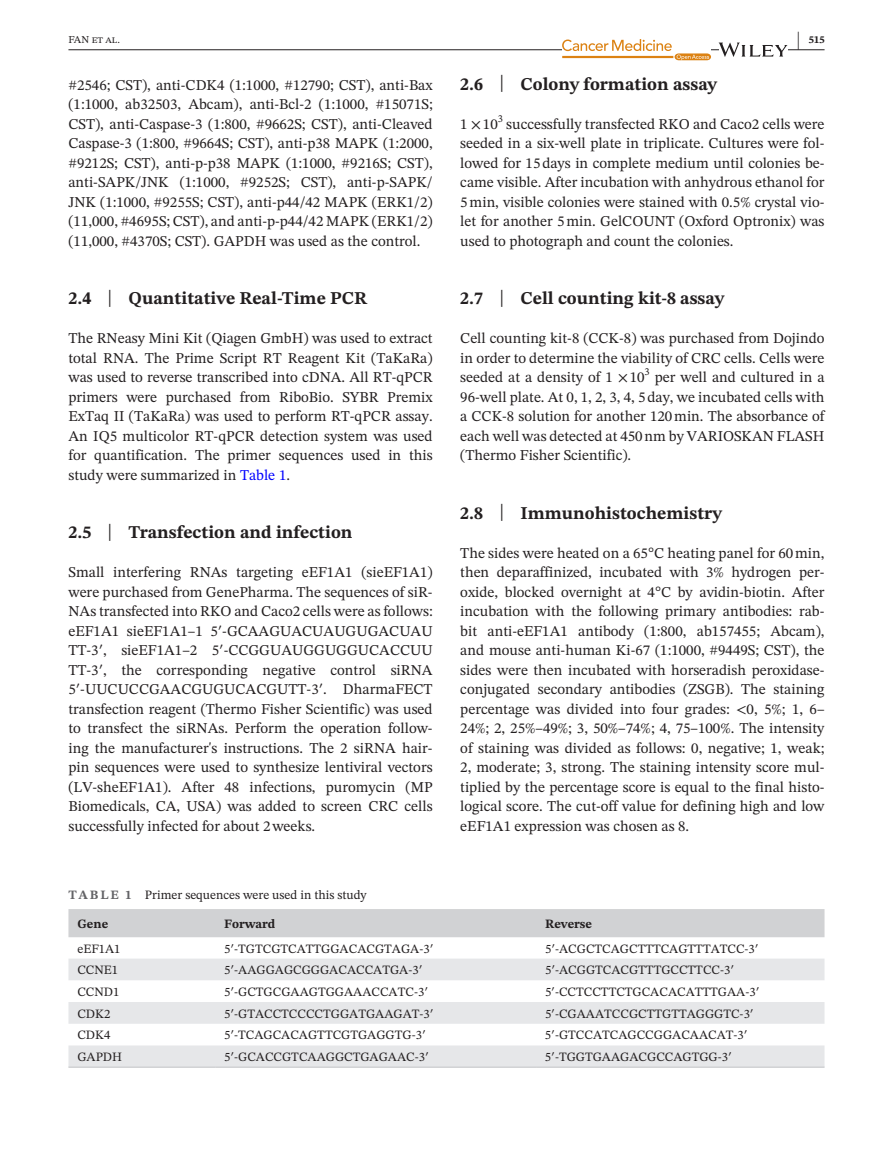
<style>
.page{position:relative;width:893px;height:1174px;background:#fff}
.page>*{position:absolute;margin:0;border:0;box-sizing:border-box;transform-origin:0 0}
.t1{font:700 21px "STIX Two Text";color:#231f20;scale:.42 1}
.t2{font:700 18px "STIX Two Text";color:#231f20}
.t3{font:15px/19.5px "STIX Two Text";color:#231f20;text-align:justify}
.t4{font:12.75px "STIX Two Text";color:#231f20}
.t5{font:700 12.75px "STIX Two Text";color:#231f20}
.t6{font:10.5px "STIX Two Text";color:#231f20}
.t7{font:700 10.5px "STIX Two Text";color:#231f20}
.s1{font-weight:400;font-size:23.7px}
.s2{color:#00f}
.s3{font-weight:700;color:#636366}
</style>
<div class="page">
<hr style="left:68px;top:49px;width:756px;height:1px;background:#231f20">
<svg style="left:562px;top:39px;width:149px;height:21px"></svg>
<svg style="left:719px;top:43px;width:68px;height:14px"></svg>
<div style="left:68px;top:909px;width:756px;height:28px;background:#d1d2d4"></div>
<svg style="left:68px;top:958px;width:756px;height:108px;fill:#e6e7e9"></svg>
<hr style="left:68px;top:1066px;width:147px;height:2px;background:#d1d2d4">
<hr style="left:215px;top:1066px;width:321px;height:2px;background:#d1d2d4">
<hr style="left:536px;top:1066px;width:288px;height:2px;background:#d1d2d4">
<h1 class="t1" style="left:797px;top:24px;width:8px">|</h1>
<p class="t6" style="left:68px;top:32px;width:53px">FAN et al.</p>
<p class="t7" style="left:809px;top:32px;width:17px">515</p>
<p class="t3" style="left:68px;top:75px;width:366px">#2546; CST), anti-CDK4 (1:1000, #12790; CST), anti-Bax (1:1000, ab32503, Abcam), anti-Bcl-2 (1:1000, #15071S; CST), anti-Caspase-3 (1:800, #9662S; CST), anti-Cleaved Caspase-3 (1:800, #9664S; CST), anti-p38 MAPK (1:2000, #9212S; CST), anti-p-p38 MAPK (1:1000, #9216S; CST), anti-SAPK/JNK (1:1000, #9252S; CST), anti-p-SAPK/ JNK (1:1000, #9255S; CST), anti-p44/42 MAPK (ERK1/2) (11,000, #4695S; CST), and anti-p-p44/42 MAPK (ERK1/2) (11,000, #4370S; CST). GAPDH was used as the control.</p>
<p class="t2" style="left:460px;top:71px;width:258px">2.6 <span class="s1">|</span> Colony formation assay</p>
<p class="t3" style="left:460px;top:114px;width:39px">1 ×10</p>
<p class="t6" style="left:498px;top:111px;width:7px">3</p>
<p class="t3" style="left:460px;top:114px;width:366px;text-indent:46px">successfully transfected RKO and Caco2 cells were seeded in a six-well plate in triplicate. Cultures were fol&shy;lowed for 15days in complete medium until colonies be&shy;came visible. After incubation with anhydrous ethanol for 5min, visible colonies were stained with 0.5% crystal vio&shy;let for another 5min. GelCOUNT (Oxford Optronix) was used to photograph and count the colonies.</p>
<p class="t2" style="left:68px;top:285px;width:300px">2.4 <span class="s1">|</span> Quantitative Real-Time PCR</p>
<p class="t3" style="left:68px;top:328px;width:366px">The RNeasy Mini Kit (Qiagen GmbH) was used to extract total RNA. The Prime Script RT Reagent Kit (TaKaRa) was used to reverse transcribed into cDNA. All RT-qPCR primers were purchased from RiboBio. SYBR Premix ExTaq II (TaKaRa) was used to perform RT-qPCR assay.<br>An IQ5 multicolor RT-qPCR detection system was used for quantification. The primer sequences used in this study were summarized in <span class="s2">Table 1</span>.</p>
<p class="t2" style="left:68px;top:519px;width:286px">2.5 <span class="s1">|</span> Transfection and infection</p>
<p class="t3" style="left:68px;top:562px;width:366px">Small interfering RNAs targeting eEF1A1 (sieEF1A1) were purchased from GenePharma. The sequences of siR-NAs transfected into RKO and Caco2 cells were as follows: eEF1A1 sieEF1A1–1 5′-GCAAGUACUAUGUGACUAU TT-3′, sieEF1A1–2 5′-CCGGUAUGGUGGUCACCUU TT-3′, the corresponding negative control siRNA 5′-UUCUCCGAACGUGUCACGUTT-3′. DharmaFECT transfection reagent (Thermo Fisher Scientific) was used to transfect the siRNAs. Perform the operation follow&shy;ing the manufacturer's instructions. The 2 siRNA hair&shy;pin sequences were used to synthesize lentiviral vectors (LV-sheEF1A1). After 48 infections, puromycin (MP Biomedicals, CA, USA) was added to screen CRC cells successfully infected for about 2weeks.</p>
<p class="t2" style="left:460px;top:285px;width:265px">2.7 <span class="s1">|</span> Cell counting kit-8 assay</p>
<p class="t3" style="left:460px;top:328px;width:366px">Cell counting kit-8 (CCK-8) was purchased from Dojindo in order to determine the viability of CRC cells. Cells were seeded at a density of 1 ×10</p>
<p class="t6" style="left:645px;top:364px;width:7px">3</p>
<p class="t3" style="left:460px;top:367px;width:366px;text-indent:194px">per well and cultured in a 96-well plate. At 0, 1, 2, 3, 4, 5day, we incubated cells with a CCK-8 solution for another 120min. The absorbance of each well was detected at 450nm by VARIOSKAN FLASH (Thermo Fisher Scientific).</p>
<p class="t2" style="left:460px;top:500px;width:263px">2.8 <span class="s1">|</span> Immunohistochemistry</p>
<p class="t3" style="left:460px;top:543px;width:366px">The sides were heated on a 65°C heating panel for 60min, then deparaffinized, incubated with 3% hydrogen per&shy;oxide, blocked overnight at 4°C by avidin-biotin. After incubation with the following primary antibodies: rab&shy;bit anti-eEF1A1 antibody (1:800, ab157455; Abcam), and mouse anti-human Ki-67 (1:1000, #9449S; CST), the sides were then incubated with horseradish peroxidase&shy;conjugated secondary antibodies (ZSGB). The staining percentage was divided into four grades: &lt;0, 5%; 1, 6– 24%; 2, 25%–49%; 3, 50%–74%; 4, 75–100%. The intensity of staining was divided as follows: 0, negative; 1, weak; 2, moderate; 3, strong. The staining intensity score mul&shy;tiplied by the percentage score is equal to the final histo&shy;logical score. The cut-off value for defining high and low eEF1A1 expression was chosen as 8.</p>
<p class="t4" style="left:68px;top:886px;width:300px"><span class="s3">TABLE 1</span> Primer sequences were used in this study</p>
<p class="t5" style="left:77px;top:914px;width:32px">Gene</p>
<p class="t5" style="left:224px;top:914px;width:53px">Forward</p>
<p class="t5" style="left:545px;top:914px;width:49px">Reverse</p>
<p class="t4" style="left:77px;top:939px;width:45px">eEF1A1</p>
<p class="t4" style="left:224px;top:939px;width:211px">5′-TGTCGTCATTGGACACGTAGA-3′</p>
<p class="t4" style="left:545px;top:939px;width:215px">5′-ACGCTCAGCTTTCAGTTTATCC-3′</p>
<p class="t4" style="left:77px;top:961px;width:42px">CCNE1</p>
<p class="t4" style="left:224px;top:961px;width:200px">5′-AAGGAGCGGGACACCATGA-3′</p>
<p class="t4" style="left:545px;top:961px;width:191px">5′-ACGGTCACGTTTGCCTTCC-3′</p>
<p class="t4" style="left:77px;top:982px;width:44px">CCND1</p>
<p class="t4" style="left:224px;top:982px;width:205px">5′-GCTGCGAAGTGGAAACCATC-3′</p>
<p class="t4" style="left:545px;top:982px;width:216px">5′-CCTCCTTCTGCACACATTTGAA-3′</p>
<p class="t4" style="left:77px;top:1004px;width:35px">CDK2</p>
<p class="t4" style="left:224px;top:1004px;width:211px">5′-GTACCTCCCCTGGATGAAGAT-3′</p>
<p class="t4" style="left:545px;top:1004px;width:210px">5′-CGAAATCCGCTTGTTAGGGTC-3′</p>
<p class="t4" style="left:77px;top:1026px;width:35px">CDK4</p>
<p class="t4" style="left:224px;top:1026px;width:203px">5′-TCAGCACAGTTCGTGAGGTG-3′</p>
<p class="t4" style="left:545px;top:1026px;width:204px">5′-GTCCATCAGCCGGACAACAT-3′</p>
<p class="t4" style="left:77px;top:1047px;width:46px">GAPDH</p>
<p class="t4" style="left:224px;top:1047px;width:206px">5′-GCACCGTCAAGGCTGAGAAC-3′</p>
<p class="t4" style="left:545px;top:1047px;width:188px">5′-TGGTGAAGACGCCAGTGG-3′</p>
</div>
